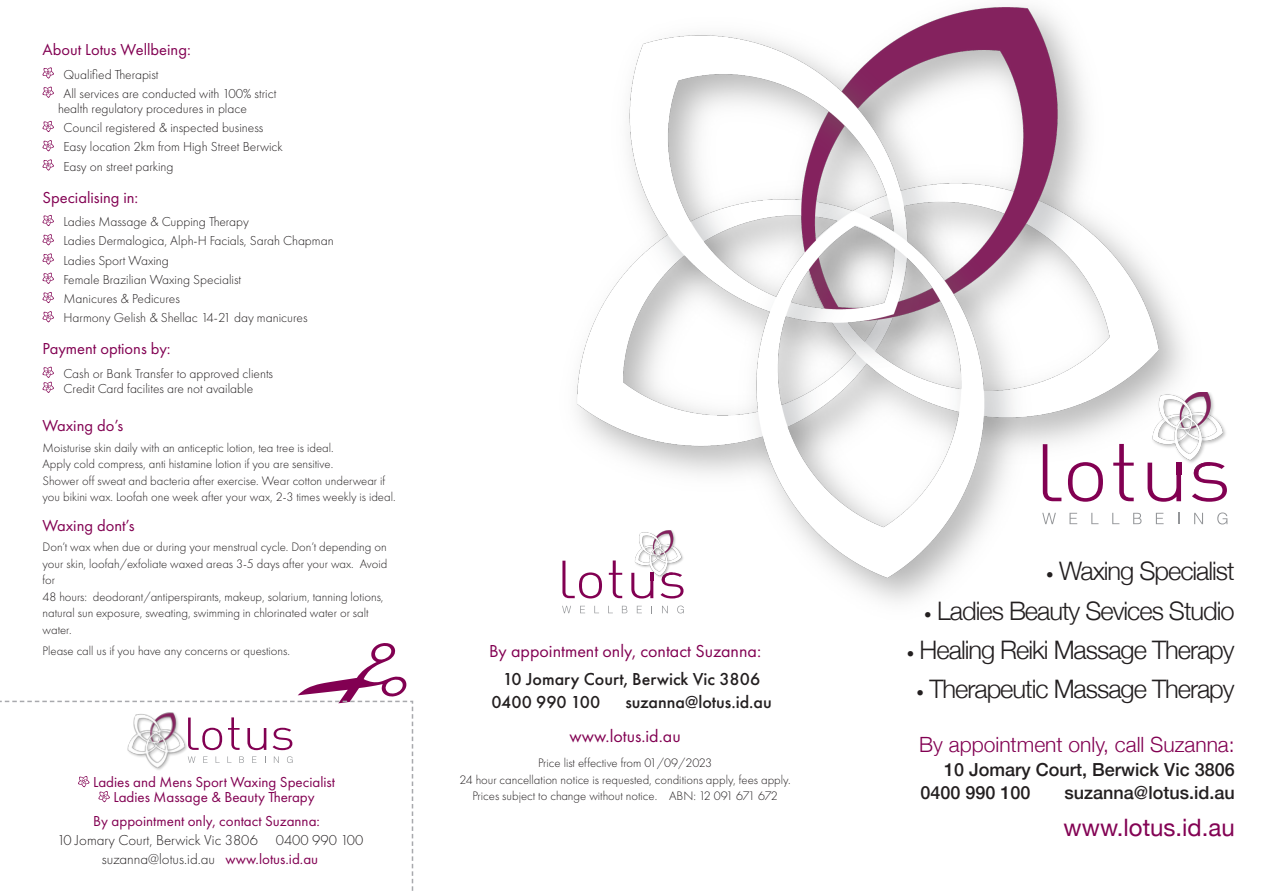
<style>
.page{position:relative;width:1263px;height:893px;background:#fff}
.page>*{position:absolute;margin:0;border:0;box-sizing:border-box;transform-origin:0 0}
.heading{font:300 25.5px "Helvetica Neue";letter-spacing:-.04em;color:#231f20}
.body_text{font:24px "Helvetica Neue";color:#830354}
.heading-2{font:300 21px "Helvetica Neue";color:#820052}
.body_text-2{font:500 18px "Futura PT";color:#231f20}
.body_text-3{font:500 18px "Helvetica Neue";color:#231f20}
.body_text-4{font:18px "Futura PT";color:#820052}
.body_text-5{font:16.5px "Futura PT";color:#820052}
.body_text-6{font:15px/15px "Futura PT";color:#820052;text-align:center}
.body_text-7{font:300 15px "Futura PT";color:#231f20}
.body_text-8{font:300 15px "Futura PT";color:#262324}
.body_text-9{font:300 13.5px/15px "Futura PT";color:#231f20}
.body_text-10{font:300 12.75px/16.5px "Futura PT";color:#231f20}
.s1{font-weight:400;color:#820052}
.s2{font-size:15px}
</style>
<div class="page">
<img style="left:562px;top:6px;width:666px;height:608px">
<svg style="left:43px;top:67px;width:11px;height:12px"></svg>
<svg style="left:43px;top:87px;width:11px;height:11px"></svg>
<svg style="left:43px;top:121px;width:11px;height:11px"></svg>
<svg style="left:43px;top:140px;width:11px;height:11px"></svg>
<svg style="left:43px;top:159px;width:11px;height:12px"></svg>
<svg style="left:43px;top:215px;width:11px;height:11px"></svg>
<svg style="left:43px;top:234px;width:11px;height:11px"></svg>
<svg style="left:43px;top:253px;width:11px;height:12px"></svg>
<svg style="left:43px;top:273px;width:11px;height:11px"></svg>
<svg style="left:43px;top:292px;width:11px;height:11px"></svg>
<svg style="left:43px;top:311px;width:11px;height:11px"></svg>
<svg style="left:43px;top:367px;width:11px;height:26px"></svg>
<svg style="left:562px;top:606px;width:9px;height:7px"></svg>
<svg style="left:580px;top:606px;width:5px;height:7px"></svg>
<svg style="left:594px;top:606px;width:5px;height:7px"></svg>
<svg style="left:608px;top:606px;width:5px;height:7px"></svg>
<svg style="left:622px;top:606px;width:5px;height:7px"></svg>
<svg style="left:637px;top:606px;width:5px;height:7px"></svg>
<svg style="left:662px;top:606px;width:6px;height:7px"></svg>
<svg style="left:677px;top:606px;width:7px;height:7px"></svg>
<svg style="left:562px;top:561px;width:40px;height:37px"></svg>
<svg style="left:609px;top:560px;width:13px;height:38px"></svg>
<svg style="left:631px;top:582px;width:22px;height:16px"></svg>
<svg style="left:660px;top:582px;width:23px;height:16px"></svg>
<img style="left:630px;top:526px;width:57px;height:56px">
<svg style="left:1042px;top:513px;width:14px;height:11px"></svg>
<svg style="left:1069px;top:513px;width:8px;height:11px"></svg>
<svg style="left:1091px;top:513px;width:7px;height:11px"></svg>
<svg style="left:1112px;top:513px;width:7px;height:11px"></svg>
<svg style="left:1133px;top:513px;width:8px;height:11px"></svg>
<svg style="left:1156px;top:513px;width:7px;height:11px"></svg>
<svg style="left:1194px;top:513px;width:9px;height:11px"></svg>
<svg style="left:1217px;top:512px;width:10px;height:12px"></svg>
<svg style="left:1043px;top:444px;width:18px;height:57px"></svg>
<svg style="left:1068px;top:462px;width:35px;height:40px"></svg>
<svg style="left:1113px;top:444px;width:21px;height:57px"></svg>
<svg style="left:1192px;top:471px;width:35px;height:31px"></svg>
<svg style="left:1147px;top:471px;width:34px;height:31px"></svg>
<img style="left:1194px;top:471px;width:16px;height:3px">
<img style="left:1146px;top:392px;width:82px;height:79px">
<svg style="left:0;top:643px;width:413px;height:248px"></svg>
<p class="body_text-5" style="left:43px;top:40px;width:150px">About Lotus Wellbeing:</p>
<p class="body_text-9" style="left:64px;top:67px;width:97px">Qualified Therapist</p>
<p class="body_text-9" style="left:58px;top:86px;width:220px;text-indent:5px">All services are conducted with 100% strict health regulatory procedures in place</p>
<p class="body_text-9" style="left:64px;top:120px;width:201px">Council registered &amp; inspected business</p>
<p class="body_text-9" style="left:64px;top:139px;width:221px">Easy location 2km from High Street Berwick</p>
<p class="body_text-9" style="left:64px;top:159px;width:112px">Easy on street parking</p>
<p class="body_text-5" style="left:43px;top:187px;width:97px">Specialising in:</p>
<p class="body_text-9" style="left:64px;top:214px;width:187px">Ladies Massage &amp; Cupping Therapy</p>
<p class="body_text-9" style="left:64px;top:233px;width:272px">Ladies Dermalogica, Alph-H Facials, Sarah Chapman</p>
<p class="body_text-9" style="left:64px;top:253px;width:107px">Ladies Sport Waxing</p>
<p class="body_text-9" style="left:64px;top:272px;width:179px">Female Brazilian Waxing Specialist</p>
<p class="body_text-9" style="left:64px;top:291px;width:118px">Manicures &amp; Pedicures</p>
<p class="body_text-9" style="left:64px;top:311px;width:246px">Harmony Gelish &amp; Shellac 14-21 day manicures</p>
<p class="body_text-5" style="left:43px;top:339px;width:130px">Payment options by:</p>
<p class="body_text-9" style="left:63px;top:366px;width:211px">Cash or Bank Transfer to approved clients<br>Credit Card facilites are not available</p>
<p class="body_text-5" style="left:43px;top:416px;width:82px">Waxing do’s</p>
<p class="body_text-10" style="left:43px;top:439px;width:355px">Moisturise skin daily with an anticeptic lotion, tea tree is ideal.<br>Apply cold compress, anti histamine lotion if you are sensitive.<br>Shower off sweat and bacteria after exercise. Wear cotton underwear if you bikini wax. Loofah one week after your wax, 2-3 times weekly is ideal.</p>
<p class="body_text-5" style="left:43px;top:515px;width:94px">Waxing dont’s</p>
<p class="body_text-10" style="left:43px;top:539px;width:346px">Don’t wax when due or during your menstrual cycle. Don’t depending on your skin, loofah/exfoliate waxed areas 3-5 days after your wax. Avoid for<br>48 hours: deodorant/antiperspirants, makeup, solarium, tanning lotions, natural sun exposure, sweating, swimming in chlorinated water or salt water.</p>
<p class="body_text-10" style="left:43px;top:642px;width:249px">Please call us if you have any concerns or questions.</p>
<p class="body_text-4" style="left:489px;top:640px;width:274px">By appointment only, contact Suzanna:</p>
<p class="body_text-2" style="left:503px;top:668px;width:259px">10 Jomary Court, Berwick Vic 3806</p>
<p class="body_text-2" style="left:491px;top:691px;width:110px">0400 990 100</p>
<p class="body_text-2" style="left:625px;top:691px;width:148px">suzanna@lotus.id.au</p>
<p class="body_text-4" style="left:569px;top:726px;width:113px">www.lotus.id.au</p>
<p class="body_text-10" style="left:459px;top:755px;width:333px;text-align:center">Price list effective from 01/09/2023<br>24 hour cancellation notice is requested, conditions apply, fees apply.<br>Prices subject to change without notice. ABN: 12 091 671 672</p>
<p class="body_text-6" style="left:93px;top:775px;width:244px">Ladies and Mens Sport Waxing Specialist<br>Ladies Massage &amp; Beauty Therapy</p>
<p class="body_text-6" style="left:93px;top:813px;width:228px">By appointment only, contact Suzanna:</p>
<p class="body_text-7" style="left:57px;top:831px;width:308px">10 Jomary Court, Berwick Vic 3806 0400 990 100</p>
<p class="body_text-8" style="left:102px;top:851px;width:218px">suzanna@lotus.id.au <span class="s1">www.lotus.id.au</span></p>
<p class="heading" style="left:1046px;top:551px;width:190px"><span class="s2">•</span> Waxing Specialist</p>
<p class="heading" style="left:924px;top:590px;width:312px"><span class="s2">•</span> Ladies Beauty Sevices Studio</p>
<p class="heading" style="left:907px;top:629px;width:329px"><span class="s2">•</span> Healing Reiki Massage Therapy</p>
<p class="heading" style="left:916px;top:668px;width:320px"><span class="s2">•</span> Therapeutic Massage Therapy</p>
<p class="heading-2" style="left:919px;top:728px;width:317px">By appointment only, call Suzanna:</p>
<p class="body_text-3" style="left:944px;top:755px;width:292px">10 Jomary Court, Berwick Vic 3806</p>
<p class="body_text-3" style="left:920px;top:778px;width:112px">0400 990 100</p>
<p class="body_text-3" style="left:1064px;top:778px;width:172px">suzanna@lotus.id.au</p>
<p class="body_text" style="left:1063px;top:810px;width:173px">www.lotus.id.au</p>
</div>
